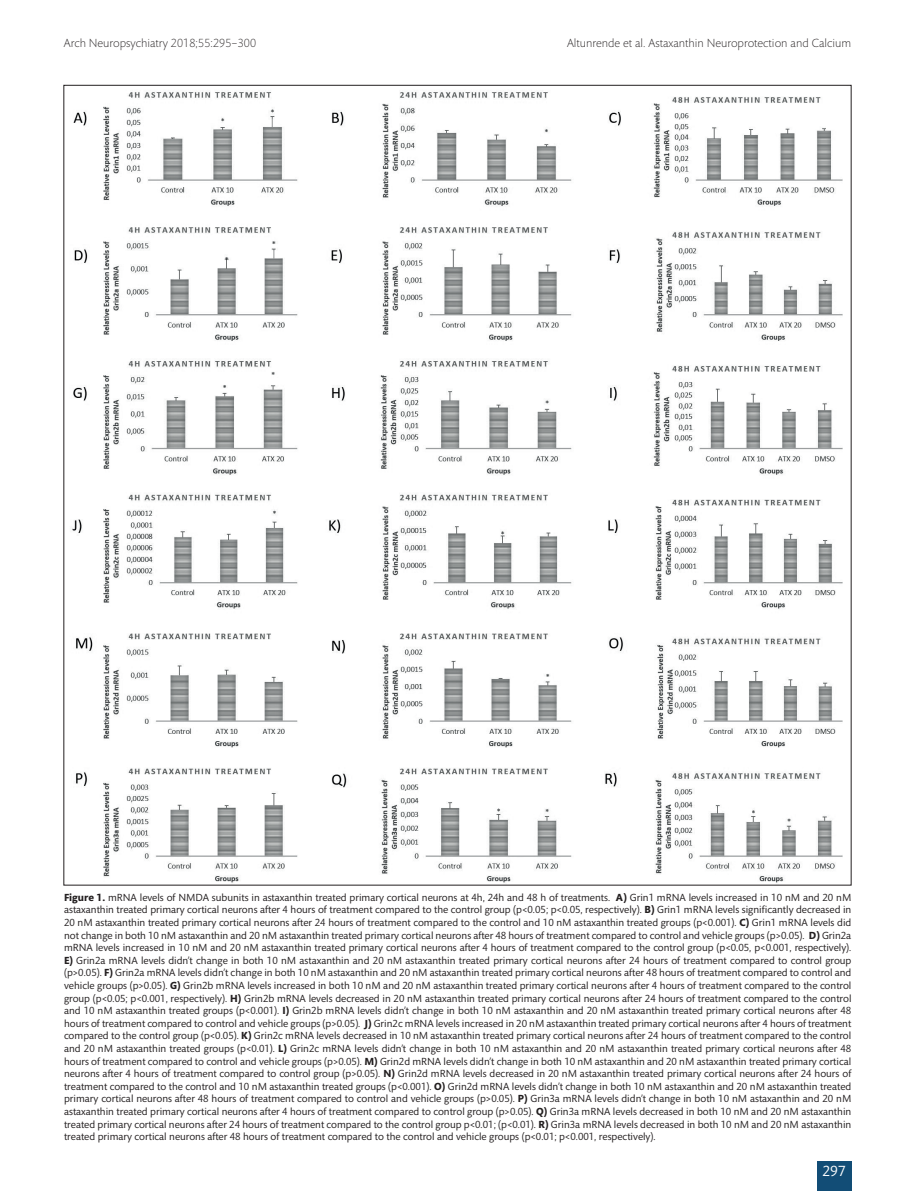
<style>
.page{position:relative;width:915px;height:1191px;background:#fff}
.page>*{position:absolute;margin:0;border:0;box-sizing:border-box;transform-origin:0 0}
.t1{font:15px "Mundo Sans Std";color:#fff}
.t2{font:300 12px "Mundo Sans Std";color:#231f20}
.t3{font:10.5px/12.6px "Mundo Sans Std";color:#231f20;text-align:justify}
.s1{font-weight:700}
</style>
<div class="page">
<div style="left:816px;top:1161px;width:34px;height:30px;background:#124d76"></div>
<img style="left:72px;top:92px;width:771px;height:791px">
<p class="t2" style="left:64px;top:37px;width:194px">Arch Neuropsychiatry 2018;55:295−300</p>
<p class="t2" style="left:567px;top:37px;width:285px">Altunrende et al. Astaxanthin Neuroprotection and Calcium</p>
<p class="t3" style="left:64px;top:891px;width:788px"><span class="s1">Figure 1.</span> mRNA levels of NMDA subunits in astaxanthin treated primary cortical neurons at 4h, 24h and 48 h of treatments. <span class="s1">A)</span> Grin1 mRNA levels increased in 10 nM and 20 nM astaxanthin treated primary cortical neurons after 4 hours of treatment compared to the control group (p&lt;0.05; p&lt;0.05, respectively). <span class="s1">B)</span> Grin1 mRNA levels significantly decreased in 20 nM astaxanthin treated primary cortical neurons after 24 hours of treatment compared to the control and 10 nM astaxanthin treated groups (p&lt;0.001). <span class="s1">C)</span> Grin1 mRNA levels did not change in both 10 nM astaxanthin and 20 nM astaxanthin treated primary cortical neurons after 48 hours of treatment compared to control and vehicle groups (p&gt;0.05). <span class="s1">D)</span> Grin2a mRNA levels increased in 10 nM and 20 nM astaxanthin treated primary cortical neurons after 4 hours of treatment compared to the control group (p&lt;0.05, p&lt;0.001, respectively).<br><span class="s1">E)</span> Grin2a mRNA levels didn’t change in both 10 nM astaxanthin and 20 nM astaxanthin treated primary cortical neurons after 24 hours of treatment compared to control group (p&gt;0.05). <span class="s1">F)</span> Grin2a mRNA levels didn’t change in both 10 nM astaxanthin and 20 nM astaxanthin treated primary cortical neurons after 48 hours of treatment compared to control and vehicle groups (p&gt;0.05). <span class="s1">G)</span> Grin2b mRNA levels increased in both 10 nM and 20 nM astaxanthin treated primary cortical neurons after 4 hours of treatment compared to the control group (p&lt;0.05; p&lt;0.001, respectively). <span class="s1">H)</span> Grin2b mRNA levels decreased in 20 nM astaxanthin treated primary cortical neurons after 24 hours of treatment compared to the control and 10 nM astaxanthin treated groups (p&lt;0.001). <span class="s1">I)</span> Grin2b mRNA levels didn’t change in both 10 nM astaxanthin and 20 nM astaxanthin treated primary cortical neurons after 48 hours of treatment compared to control and vehicle groups (p&gt;0.05). <span class="s1">J)</span> Grin2c mRNA levels increased in 20 nM astaxanthin treated primary cortical neurons after 4 hours of treatment compared to the control group (p&lt;0.05). <span class="s1">K)</span> Grin2c mRNA levels decreased in 10 nM astaxanthin treated primary cortical neurons after 24 hours of treatment compared to the control and 20 nM astaxanthin treated groups (p&lt;0.01). <span class="s1">L)</span> Grin2c mRNA levels didn’t change in both 10 nM astaxanthin and 20 nM astaxanthin treated primary cortical neurons after 48 hours of treatment compared to control and vehicle groups (p&gt;0.05). <span class="s1">M)</span> Grin2d mRNA levels didn’t change in both 10 nM astaxanthin and 20 nM astaxanthin treated primary cortical neurons after 4 hours of treatment compared to control group (p&gt;0.05). <span class="s1">N)</span> Grin2d mRNA levels decreased in 20 nM astaxanthin treated primary cortical neurons after 24 hours of treatment compared to the control and 10 nM astaxanthin treated groups (p&lt;0.001). <span class="s1">O)</span> Grin2d mRNA levels didn’t change in both 10 nM astaxanthin and 20 nM astaxanthin treated primary cortical neurons after 48 hours of treatment compared to control and vehicle groups (p&gt;0.05). <span class="s1">P)</span> Grin3a mRNA levels didn’t change in both 10 nM astaxanthin and 20 nM astaxanthin treated primary cortical neurons after 4 hours of treatment compared to control group (p&gt;0.05). <span class="s1">Q)</span> Grin3a mRNA levels decreased in both 10 nM and 20 nM astaxanthin treated primary cortical neurons after 24 hours of treatment compared to the control group p&lt;0.01; (p&lt;0.01). <span class="s1">R)</span> Grin3a mRNA levels decreased in both 10 nM and 20 nM astaxanthin treated primary cortical neurons after 48 hours of treatment compared to the control and vehicle groups (p&lt;0.01; p&lt;0.001, respectively).</p>
<h1 class="t1" style="left:822px;top:1162px;width:25px">297</h1>
</div>
